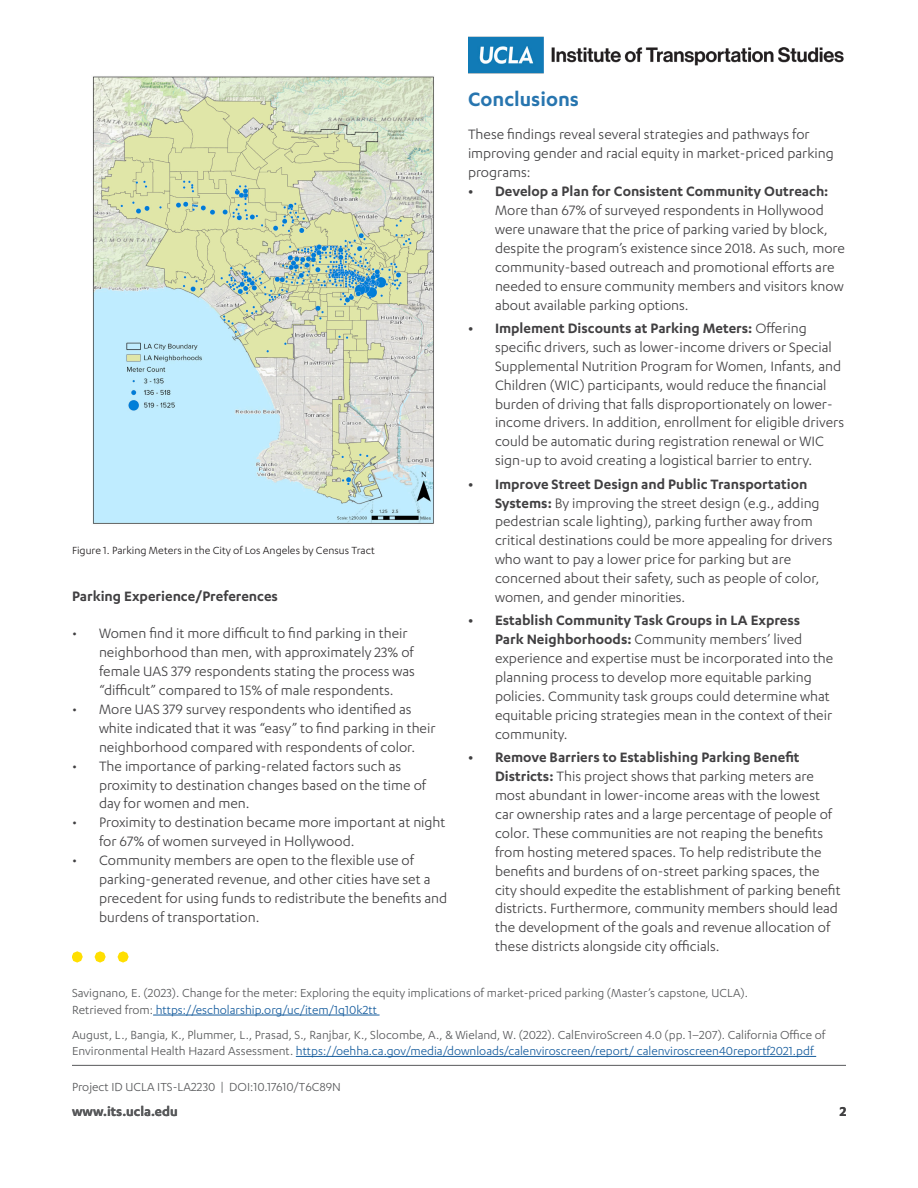
<style>
.page{position:relative;width:918px;height:1188px;background:#fff}
.page>*{position:absolute;margin:0;border:0;box-sizing:border-box;transform-origin:0 0}
.t1{font:600 22.5px "Karbon";color:#2775af}
.Body_Text{font:15.75px/18.9px "Karbon";color:#414042}
.t2{font:600 15.75px "Karbon";color:#414042}
.Website{font:600 15px "Karbon";color:#58595b}
.Page_Number{font:600 15px "Karbon";color:#414042}
.Project_ID{font:13.5px "Karbon";color:#58595b}
.t3{font:13.5px "Karbon";color:#175d9e}
.Captions{font:12px "Karbon";color:#231f20}
.s1{font-weight:600}
.s2{color:#58595b}
</style>
<div class="page">
<img style="left:468px;top:36px;width:376px;height:38px">
<hr style="left:153px;top:1015px;width:227px;height:1px;background:#175d9e">
<hr style="left:296px;top:1056px;width:520px;height:1px;background:#175d9e">
<hr style="left:72px;top:1065px;width:774px;height:1px;background:#58595b">
<svg style="left:72px;top:951px;width:11px;height:12px"></svg>
<svg style="left:118px;top:951px;width:11px;height:12px"></svg>
<svg style="left:95px;top:951px;width:11px;height:12px"></svg>
<img style="left:92px;top:76px;width:342px;height:448px">
<p class="Captions" style="left:72px;top:543px;width:304px">Figure 1. Parking Meters in the City of Los Angeles by Census Tract</p>
<p class="t2" style="left:72px;top:587px;width:208px">Parking Experience/Preferences</p>
<p class="Body_Text" style="left:99px;top:624px;width:317px;text-indent:-27px">• Women find it more difficult to find parking in their neighborhood than men, with approximately 23% of female UAS 379 respondents stating the process was “difficult” compared to 15% of male respondents.</p>
<p class="Body_Text" style="left:99px;top:699px;width:338px;text-indent:-27px">• More UAS 379 survey respondents who identified as white indicated that it was “easy” to find parking in their neighborhood compared with respondents of color.</p>
<p class="Body_Text" style="left:99px;top:756px;width:329px;text-indent:-27px">• The importance of parking-related factors such as proximity to destination changes based on the time of day for women and men.</p>
<p class="Body_Text" style="left:99px;top:813px;width:348px;text-indent:-27px">• Proximity to destination became more important at night for 67% of women surveyed in Hollywood.</p>
<p class="Body_Text" style="left:99px;top:850px;width:350px;text-indent:-27px">• Community members are open to the flexible use of parking-generated revenue, and other cities have set a precedent for using funds to redistribute the benefits and burdens of transportation.</p>
<p class="t1" style="left:468px;top:86px;width:112px">Conclusions</p>
<p class="Body_Text" style="left:468px;top:125px;width:367px">These findings reveal several strategies and pathways for improving gender and racial equity in market-priced parking programs:</p>
<p class="Body_Text" style="left:495px;top:181px;width:351px;text-indent:-27px"><span class="s1">• Develop a Plan for Consistent Community Outreach:<br></span>More than 67% of surveyed respondents in Hollywood were unaware that the price of parking varied by block, despite the program’s existence since 2018. As such, more community-based outreach and promotional efforts are needed to ensure community members and visitors know about available parking options.</p>
<p class="Body_Text" style="left:495px;top:318px;width:351px;text-indent:-27px"><span class="s1">• Implement Discounts at Parking Meters:</span> Offering specific drivers, such as lower-income drivers or Special Supplemental Nutrition Program for Women, Infants, and Children (WIC) participants, would reduce the financial burden of driving that falls disproportionately on lower&shy;income drivers. In addition, enrollment for eligible drivers could be automatic during registration renewal or WIC sign-up to avoid creating a logistical barrier to entry.</p>
<p class="Body_Text" style="left:495px;top:474px;width:339px;text-indent:-27px"><span class="s1">• Improve Street Design and Public Transportation Systems:</span> By improving the street design (e.g., adding pedestrian scale lighting), parking further away from critical destinations could be more appealing for drivers who want to pay a lower price for parking but are concerned about their safety, such as people of color, women, and gender minorities.</p>
<p class="Body_Text" style="left:495px;top:611px;width:340px;text-indent:-27px"><span class="s1">• Establish Community Task Groups in LA Express<br>Park Neighborhoods:</span> Community members’ lived experience and expertise must be incorporated into the planning process to develop more equitable parking policies. Community task groups could determine what equitable pricing strategies mean in the context of their community.</p>
<p class="Body_Text" style="left:495px;top:748px;width:347px;text-indent:-27px"><span class="s1">• Remove Barriers to Establishing Parking Benefit Districts:</span> This project shows that parking meters are most abundant in lower-income areas with the lowest car ownership rates and a large percentage of people of color. These communities are not reaping the benefits from hosting metered spaces. To help redistribute the benefits and burdens of on-street parking spaces, the city should expedite the establishment of parking benefit districts. Furthermore, community members should lead the development of the goals and revenue allocation of these districts alongside city officials.</p>
<p class="Project_ID" style="left:72px;top:986px;width:678px">Savignano, E. (2023). Change for the meter: Exploring the equity implications of market-priced parking (Master’s capstone, UCLA).</p>
<p class="t3" style="left:72px;top:1002px;width:307px"><span class="s2">Retrieved from:</span> https://escholarship.org/uc/item/1q10k2tt</p>
<p class="Project_ID" style="left:72px;top:1027px;width:755px">August, L., Bangia, K., Plummer, L., Prasad, S., Ranjbar, K., Slocombe, A., &amp; Wieland, W. (2022). CalEnviroScreen 4.0 (pp. 1–207). California Office of</p>
<p class="t3" style="left:72px;top:1044px;width:743px"><span class="s2">Environmental Health Hazard Assessment.</span> https://oehha.ca.gov/media/downloads/calenviroscreen/report/ calenviroscreen40reportf2021.pdf</p>
<p class="Project_ID" style="left:72px;top:1080px;width:270px">Project ID UCLA ITS-LA2230 | DOI:10.17610/T6C89N</p>
<p class="Website" style="left:72px;top:1103px;width:107px">www.its.ucla.edu</p>
<p class="Page_Number" style="left:840px;top:1103px;width:8px">2</p>
</div>
